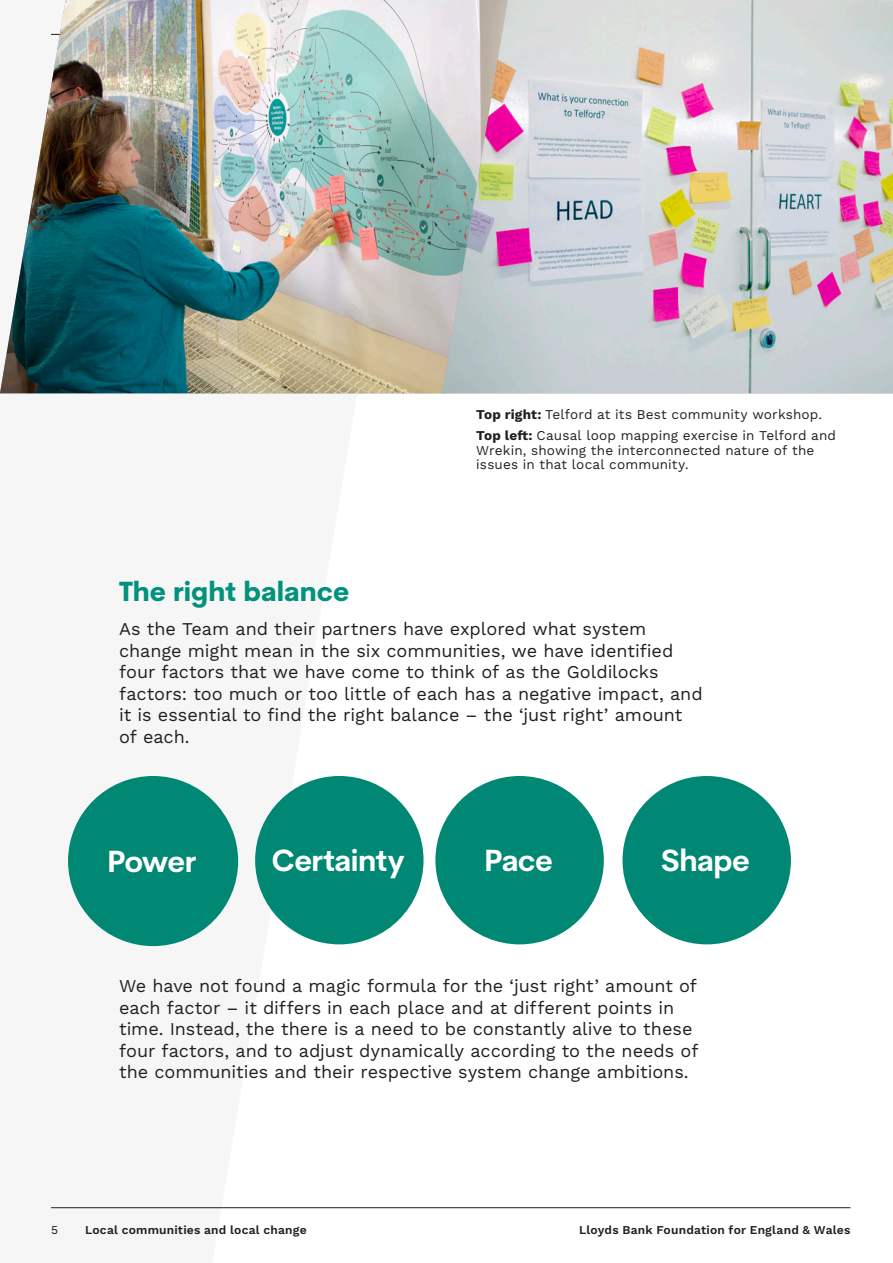
<style>
.page{position:relative;width:893px;height:1263px;background:#fff}
.page>*{position:absolute;margin:0;border:0;box-sizing:border-box;transform-origin:0 0}
.Title_CS_Book_20pt_white{font:700 30px "Cerebri Sans Pro";letter-spacing:-.02em;color:#fff}
.Subhead_CS_18pt_Green{font:800 27px "Cerebri Sans Pro";color:#00927d}
.COPY_WS_12pt{font:18px/21.6px "Work Sans";letter-spacing:-.005em;color:#231f20}
.Caption_WS_9pt{font:13.5px/14.9px "Work Sans";letter-spacing:.01em;color:#231f20}
.t1{font:600 12px "Work Sans";letter-spacing:.015em;color:#231f20}
.t2{font:12px "Work Sans";color:#231f20}
.s1{font-weight:700}
</style>
<div class="page">
<div style="left:68px;top:776px;width:170px;height:170px;background:#008874;border-radius:50%"></div>
<div style="left:255px;top:776px;width:169px;height:168px;background:#008874;border-radius:50%"></div>
<div style="left:435px;top:776px;width:169px;height:168px;background:#008874;border-radius:50%"></div>
<div style="left:622px;top:776px;width:169px;height:168px;background:#008874;border-radius:50%"></div>
<hr style="left:51px;top:1207px;width:799px;height:1px;background:#231f20">
<img style="left:0;top:0;width:442px;height:393px">
<img style="left:442px;top:0;width:451px;height:393px">
<p class="Caption_WS_9pt" style="left:476px;top:407px;width:347px"><span class="s1">Top right:</span> Telford at its Best community workshop.</p>
<p class="Caption_WS_9pt" style="left:476px;top:428px;width:361px"><span class="s1">Top left:</span> Causal loop mapping exercise in Telford and<br>Wrekin, showing the interconnected nature of the issues in that local community.</p>
<p class="Subhead_CS_18pt_Green" style="left:119px;top:571px;width:232px">The right balance</p>
<p class="COPY_WS_12pt" style="left:119px;top:619px;width:585px">As the Team and their partners have explored what system change might mean in the six communities, we have identified four factors that we have come to think of as the Goldilocks factors: too much or too little of each has a negative impact, and it is essential to find the right balance – the ‘just right’ amount of each.</p>
<p class="Title_CS_Book_20pt_white" style="left:108px;top:840px;width:90px">Power</p>
<p class="Title_CS_Book_20pt_white" style="left:272px;top:839px;width:134px">Certainty</p>
<p class="Title_CS_Book_20pt_white" style="left:484px;top:839px;width:70px">Pace</p>
<p class="Title_CS_Book_20pt_white" style="left:662px;top:839px;width:90px">Shape</p>
<p class="COPY_WS_12pt" style="left:119px;top:976px;width:581px">We have not found a magic formula for the ‘just right’ amount of each factor – it differs in each place and at different points in time. Instead, the there is a need to be constantly alive to these four factors, and to adjust dynamically according to the needs of the communities and their respective system change ambitions.</p>
<p class="t2" style="left:51px;top:1223px;width:8px">5</p>
<p class="t1" style="left:85px;top:1223px;width:223px">Local communities and local change</p>
<p class="t1" style="left:579px;top:1223px;width:273px">Lloyds Bank Foundation for England &amp; Wales</p>
</div>
